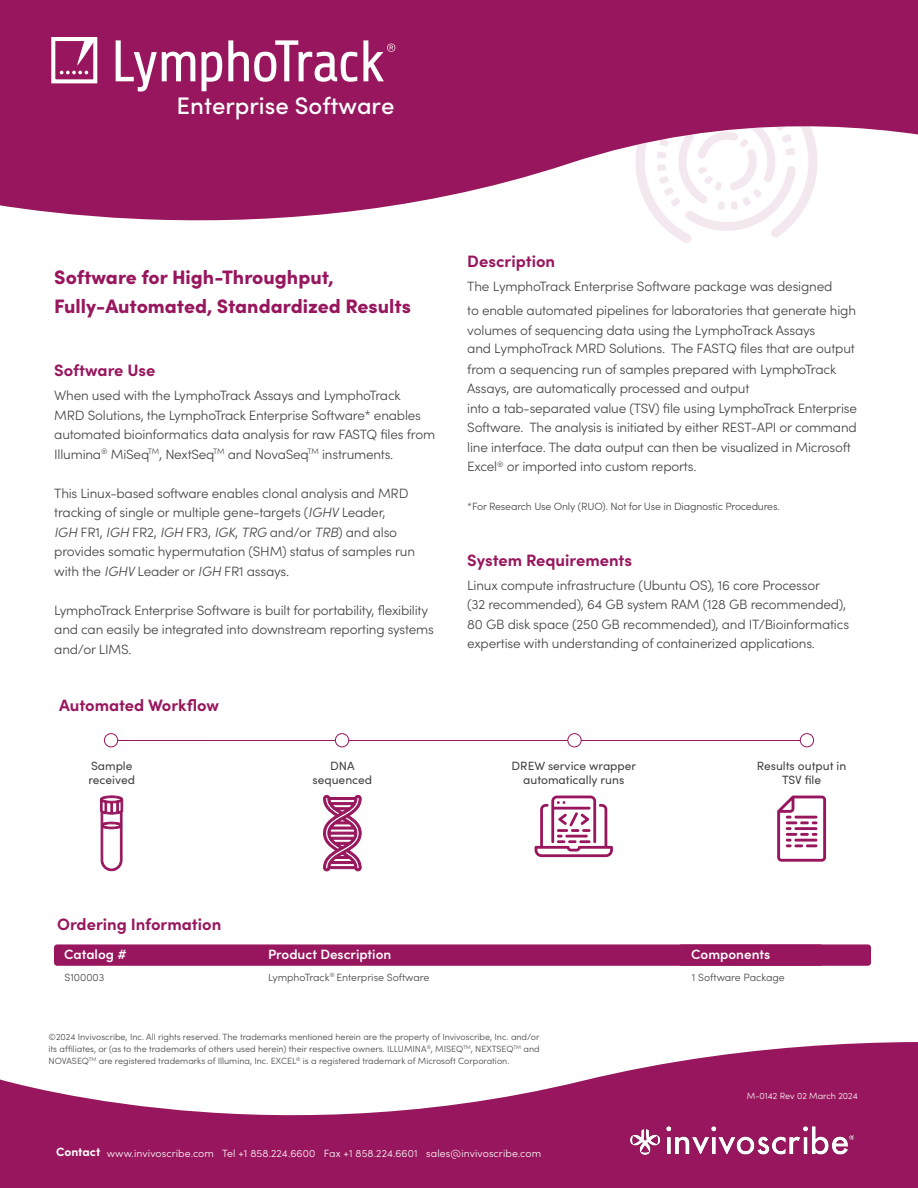
<style>
.page{position:relative;width:918px;height:1188px;background:#fff}
.page>*{position:absolute;margin:0;border:0;box-sizing:border-box;transform-origin:0 0}
.Body{font:500 24px "Sofia Pro";color:#fff}
.Body-2{font:900 19.5px/28.5px "Sofia Pro";color:#98165d}
.Body-3{font:700 16.5px "Sofia Pro";color:#98165d}
.Body-4{font:300 13.5px/19.5px "Sofia Pro";letter-spacing:-.015em;color:#434343}
.Body-5{font:600 13.5px "Sofia Pro";color:#fff}
.Table_Header{font:12px/13.5px "Sofia Pro";color:#434343;text-align:center}
.Body-6{font:700 12px "Sofia Pro";letter-spacing:-.005em;color:#fff}
.New_Footer_Style{font:300 10.5px "Sofia Pro";letter-spacing:.01em;color:#fff}
.Body-7{font:300 10.5px "Sofia Pro";letter-spacing:-.015em;color:#434343}
.Table_Header-2{font:300 10.5px "Sofia Pro";color:#434343}
.Body_Text{font:300 9px/12px "Sofia Pro";color:#434343;text-align:justify}
.Table_Header-3{font:300 9px "Sofia Pro";color:#fff}
.s1{font-style:italic}
</style>
<div class="page">
<svg style="left:0;top:0;width:918px;height:221px;fill:#98165d"></svg>
<svg style="left:635px;top:87px;width:184px;height:156px"></svg>
<div style="left:678px;top:944px;width:193px;height:22px;background:#98165d;border-radius:3px"></div>
<div style="left:54px;top:944px;width:770px;height:22px;background:#98165d;border-radius:3px"></div>
<svg style="left:100px;top:795px;width:23px;height:76px"></svg>
<svg style="left:323px;top:795px;width:39px;height:76px"></svg>
<svg style="left:777px;top:796px;width:49px;height:66px"></svg>
<svg style="left:535px;top:796px;width:78px;height:61px"></svg>
<svg style="left:0;top:1042px;width:918px;height:146px;fill:#98165d"></svg>
<img style="left:620px;top:1118px;width:243px;height:45px">
<hr style="left:115px;top:740px;width:224px;height:1px;background:#97175d">
<div style="left:104px;top:734px;width:14px;height:13px;background:#fff;border-radius:50%"></div>
<div style="left:104px;top:733px;width:14px;height:14px;border:1px solid #97175d;border-radius:50%"></div>
<hr style="left:346px;top:740px;width:224px;height:1px;background:#97175d">
<div style="left:335px;top:734px;width:14px;height:13px;background:#fff;border-radius:50%"></div>
<div style="left:335px;top:733px;width:14px;height:14px;border:1px solid #97175d;border-radius:50%"></div>
<hr style="left:578px;top:740px;width:224px;height:1px;background:#97175d">
<div style="left:568px;top:734px;width:13px;height:13px;background:#fff;border-radius:50%"></div>
<div style="left:567px;top:733px;width:15px;height:14px;border:1px solid #97175d;border-radius:50%"></div>
<div style="left:800px;top:733px;width:14px;height:14px;border:1px solid #97175d;border-radius:50%"></div>
<svg style="left:116px;top:40px;width:79px;height:52px"></svg>
<svg style="left:202px;top:52px;width:20px;height:39px"></svg>
<svg style="left:228px;top:40px;width:129px;height:42px"></svg>
<svg style="left:363px;top:40px;width:32px;height:41px"></svg>
<div style="left:51px;top:37px;width:46px;height:46px;border:4px solid #fff"></div>
<svg style="left:60px;top:39px;width:36px;height:35px"></svg>
<p class="Body" style="left:177px;top:88px;width:219px">Enterprise Software</p>
<p class="Body-2" style="left:54px;top:261px;width:358px">Software for High-Throughput,<br>Fully-Automated, Standardized Results</p>
<p class="Body-3" style="left:54px;top:358px;width:103px">Software Use</p>
<p class="Body-4" style="left:54px;top:385px;width:382px">When used with the LymphoTrack Assays and LymphoTrack<br>MRD Solutions, the LymphoTrack Enterprise Software* enables automated bioinformatics data analysis for raw FASTQ files from Illumina<sup>®</sup> MiSeq<sup>TM</sup>, NextSeq<sup>TM</sup> and NovaSeq<sup>TM</sup> instruments.</p>
<p class="Body-4" style="left:54px;top:483px;width:362px">This Linux-based software enables clonal analysis and MRD tracking of single or multiple gene-targets (<span class="s1">IGHV</span> Leader,<br><span class="s1">IGH</span> FR1, <span class="s1">IGH</span> FR2, <span class="s1">IGH</span> FR3, <span class="s1">IGK</span>, <span class="s1">TRG</span> and/or <span class="s1">TRB</span>) and also provides somatic hypermutation (SHM) status of samples run with the <span class="s1">IGHV</span> Leader or <span class="s1">IGH</span> FR1 assays.</p>
<p class="Body-4" style="left:54px;top:600px;width:381px">LymphoTrack Enterprise Software is built for portability, flexibility and can easily be integrated into downstream reporting systems and/or LIMS.</p>
<p class="Body-3" style="left:59px;top:692px;width:161px">Automated Workflow</p>
<p class="Body-3" style="left:467px;top:249px;width:89px">Description</p>
<p class="Body-4" style="left:467px;top:274px;width:390px;line-height:24px">The LymphoTrack Enterprise Software package was designed<br>to enable automated pipelines for laboratories that generate high</p>
<p class="Body-4" style="left:467px;top:320px;width:389px;line-height:18.8px">volumes of sequencing data using the LymphoTrack Assays<br>and LymphoTrack MRD Solutions. The FASTQ files that are output</p>
<p class="Body-4" style="left:467px;top:358px;width:391px">from a sequencing run of samples prepared with LymphoTrack Assays, are automatically processed and output<br>into a tab-separated value (TSV) file using LymphoTrack Enterprise Software. The analysis is initiated by either REST-API or command line interface. The data output can then be visualized in Microsoft Excel<sup>®</sup> or imported into custom reports.</p>
<p class="Body-7" style="left:467px;top:499px;width:314px">*For Research Use Only (RUO). Not for Use in Diagnostic Procedures.</p>
<p class="Body-3" style="left:467px;top:547px;width:166px">System Requirements</p>
<p class="Body-4" style="left:467px;top:574px;width:383px">Linux compute infrastructure (Ubuntu OS), 16 core Processor<br>(32 recommended), 64 GB system RAM (128 GB recommended), 80 GB disk space (250 GB recommended), and IT/Bioinformatics expertise with understanding of containerized applications.</p>
<p class="Table_Header" style="left:88px;top:758px;width:48px;text-align:left">Sample received</p>
<p class="Table_Header" style="left:512px;top:758px;width:126px">DREW service wrapper automatically runs</p>
<p class="Table_Header" style="left:313px;top:758px;width:61px">DNA sequenced</p>
<p class="Table_Header" style="left:757px;top:758px;width:91px">Results output in<br>TSV file</p>
<p class="Body-3" style="left:57px;top:911px;width:166px">Ordering Information</p>
<p class="Body-5" style="left:64px;top:944px;width:64px">Catalog #</p>
<p class="Body-5" style="left:268px;top:944px;width:125px">Product Description</p>
<p class="Body-5" style="left:691px;top:944px;width:80px">Components</p>
<p class="Table_Header-2" style="left:64px;top:970px;width:41px">S100003</p>
<p class="Table_Header-2" style="left:268px;top:970px;width:163px">LymphoTrack<sup>®</sup> Enterprise Software</p>
<p class="Table_Header-2" style="left:692px;top:970px;width:94px">1 Software Package</p>
<p class="Body_Text" style="left:49px;top:1031px;width:493px">©2024 Invivoscribe, Inc. All rights reserved. The trademarks mentioned herein are the property of Invivoscribe, Inc. and/or its affiliates, or (as to the trademarks of others used herein) their respective owners. ILLUMINA<sup>®</sup>, MISEQ<sup>TM</sup>, NEXTSEQ<sup>TM</sup> and NOVASEQ<sup>TM</sup> are registered trademarks of Illumina, Inc. EXCEL<sup>®</sup> is a registered trademark of Microsoft Corporation.</p>
<p class="Body-6" style="left:56px;top:1143px;width:46px">Contact</p>
<p class="New_Footer_Style" style="left:107px;top:1145px;width:436px">www.invivoscribe.com Tel +1 858.224.6600 Fax +1 858.224.6601 sales@invivoscribe.com</p>
<p class="Table_Header-3" style="left:747px;top:1089px;width:112px">M-0142 Rev 02 March 2024</p>
</div>
